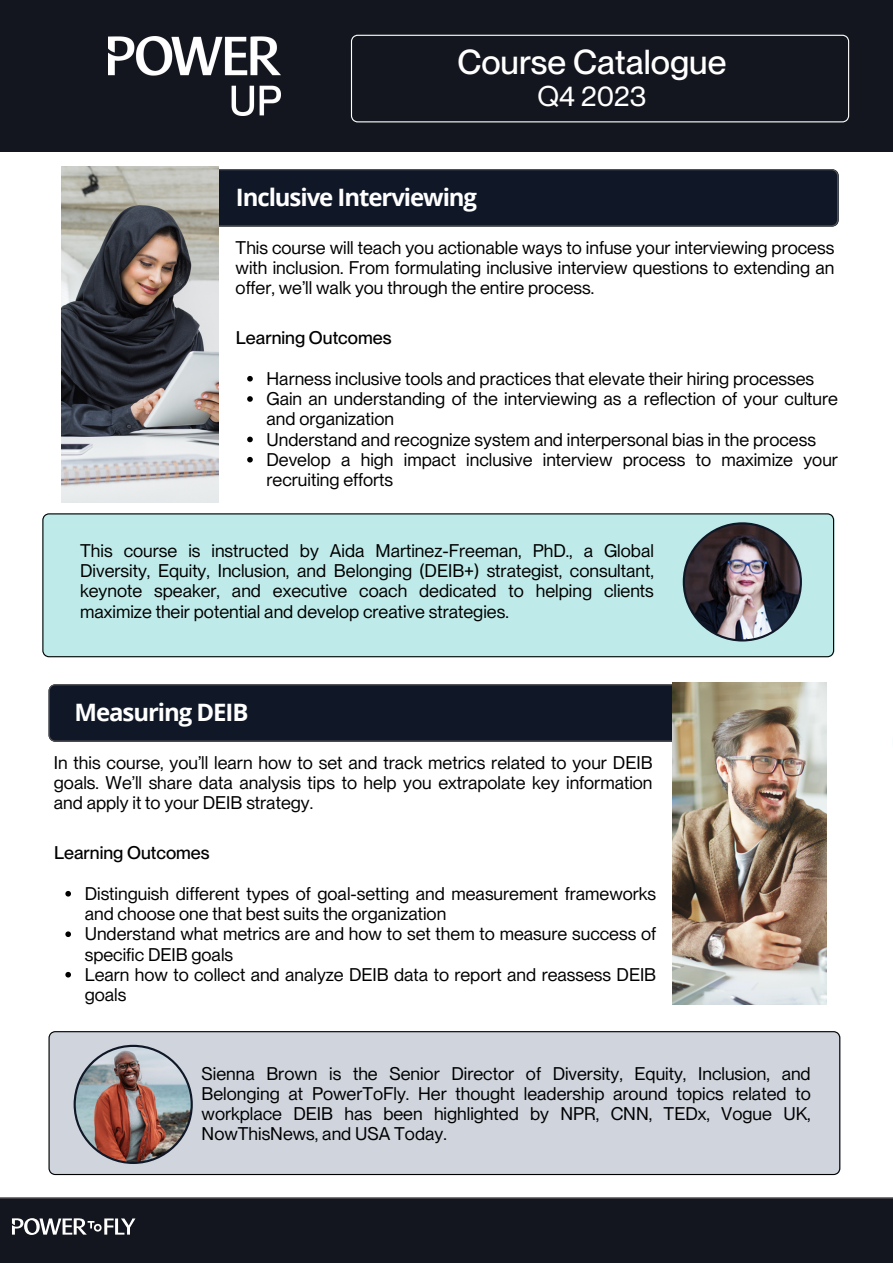
<style>
.page{position:relative;width:893px;height:1264px;background:#fff}
.page>*{position:absolute;margin:0;border:0;box-sizing:border-box;transform-origin:0 0}
.t1{font:500 33.9px "PP Neue Montreal";color:#fff}
.t2{font:27.9px "PP Neue Montreal";color:#fff}
.t3{font:700 24px "Open Sans";letter-spacing:-.045em;color:#fff}
.t4{font:18px/20.2px "PP Neue Montreal";color:#000}
.t5{font:500 18px "PP Neue Montreal";color:#000}
</style>
<div class="page">
<div style="left:42px;top:513px;width:792px;height:144px;background:#beebe9"></div>
<div style="left:0;top:1197px;width:892px;height:65px;background:#13161e"></div>
<svg style="left:12px;top:1218px;width:123px;height:16px"></svg>
<svg style="left:218px;top:169px;width:620px;height:58px;background:#141c2b"></svg>
<img style="left:682px;top:522px;width:119px;height:119px">
<svg style="left:247px;top:376px;width:6px;height:5px"></svg>
<svg style="left:247px;top:396px;width:6px;height:6px"></svg>
<svg style="left:247px;top:436px;width:6px;height:6px"></svg>
<svg style="left:247px;top:457px;width:6px;height:5px"></svg>
<div style="left:49px;top:1031px;width:791px;height:144px;background:#d0d5dd"></div>
<img style="left:74px;top:1044px;width:119px;height:119px">
<div style="left:48px;top:684px;width:624px;height:57px;background:#101828"></div>
<svg style="left:65px;top:891px;width:6px;height:5px"></svg>
<svg style="left:65px;top:931px;width:6px;height:6px"></svg>
<svg style="left:65px;top:971px;width:6px;height:6px"></svg>
<img style="left:61px;top:166px;width:157px;height:336px">
<img style="left:672px;top:682px;width:154px;height:322px">
<div style="left:0;top:0;width:892px;height:151px;background:#13161e"></div>
<img style="left:108px;top:36px;width:172px;height:79px">
<svg style="left:351px;top:35px;width:498px;height:87px"></svg>
<p class="t1" style="left:457px;top:42px;width:270px">Course Catalogue</p>
<p class="t2" style="left:537px;top:79px;width:110px">Q4 2023</p>
<p class="t3" style="left:236px;top:180px;width:243px">Inclusive Interviewing</p>
<p class="t4" style="left:235px;top:237px;width:600px;text-align:justify">This course will teach you actionable ways to infuse your interviewing process with inclusion. From formulating inclusive interview questions to extending an offer, we’ll walk you through the entire process.</p>
<p class="t5" style="left:236px;top:327px;width:157px">Learning Outcomes</p>
<p class="t4" style="left:266px;top:368px;width:549px">Harness inclusive tools and practices that elevate their hiring processes</p>
<p class="t4" style="left:266px;top:388px;width:573px">Gain an understanding of the interviewing as a reflection of your culture and organization</p>
<p class="t4" style="left:266px;top:429px;width:551px">Understand and recognize system and interpersonal bias in the process</p>
<p class="t4" style="left:266px;top:449px;width:573px">Develop a high impact inclusive interview process to maximize your recruiting efforts</p>
<p class="t4" style="left:80px;top:540px;width:575px;text-align:justify">This course is instructed by Aida Martinez-Freeman, PhD., a Global Diversity, Equity, Inclusion, and Belonging (DEIB+) strategist, consultant, keynote speaker, and executive coach dedicated to helping clients maximize their potential and develop creative strategies.</p>
<p class="t3" style="left:74px;top:695px;width:175px">Measuring DEIB</p>
<p class="t4" style="left:54px;top:752px;width:600px;text-align:justify">In this course, you’ll learn how to set and track metrics related to your DEIB goals. We’ll share data analysis tips to help you extrapolate key information and apply it to your DEIB strategy.</p>
<p class="t5" style="left:54px;top:842px;width:157px">Learning Outcomes</p>
<p class="t4" style="left:85px;top:883px;width:573px">Distinguish different types of goal-setting and measurement frameworks and choose one that best suits the organization</p>
<p class="t4" style="left:85px;top:923px;width:573px">Understand what metrics are and how to set them to measure success of specific DEIB goals</p>
<p class="t4" style="left:85px;top:964px;width:573px">Learn how to collect and analyze DEIB data to report and reassess DEIB goals</p>
<p class="t4" style="left:201px;top:1063px;width:610px;text-align:justify">Sienna Brown is the Senior Director of Diversity, Equity, Inclusion, and Belonging at PowerToFly. Her thought leadership around topics related to workplace DEIB has been highlighted by NPR, CNN, TEDx, Vogue UK, NowThisNews, and USA Today.</p>
</div>
